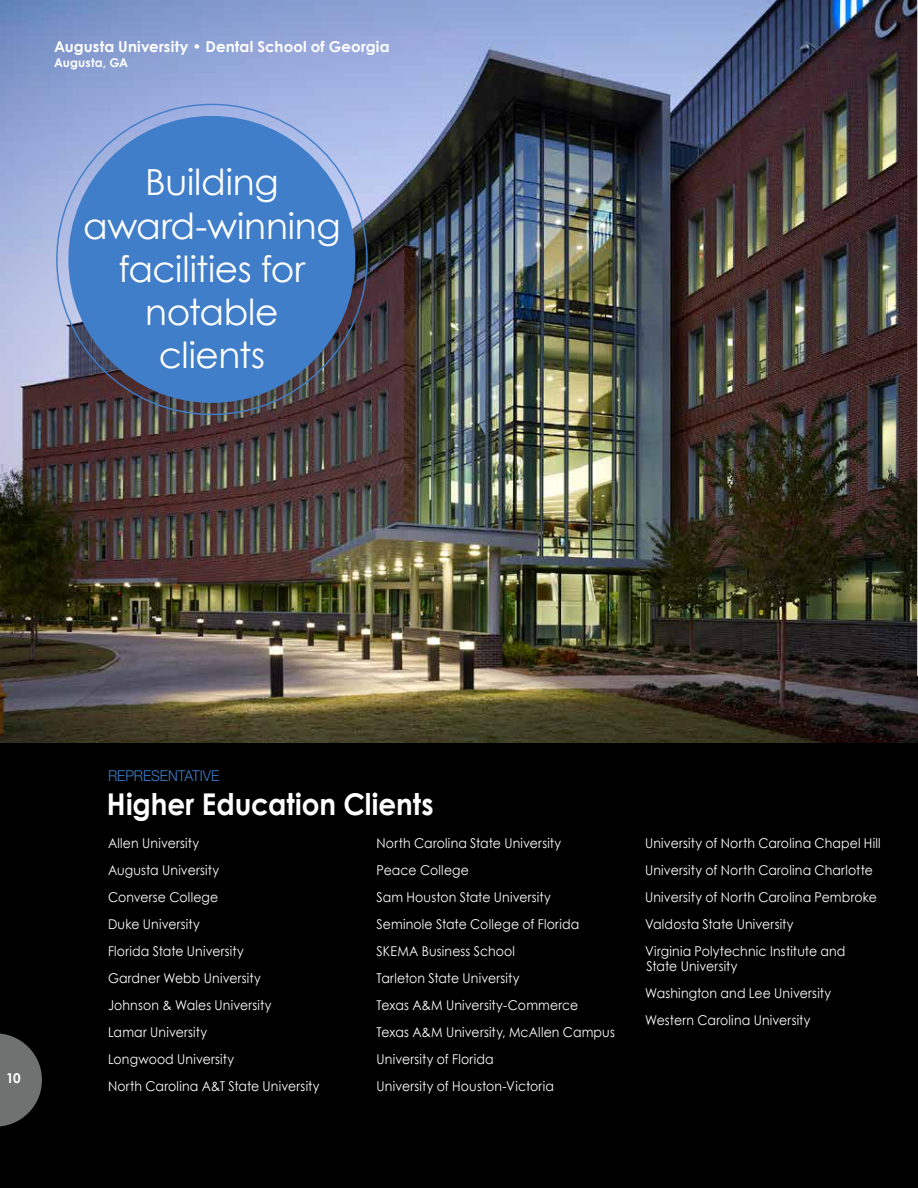
<style>
.page{position:relative;width:918px;height:1188px;background:#fff}
.page>*{position:absolute;margin:0;border:0;box-sizing:border-box;transform-origin:0 0}
.t1{font:36px/43.2px "Century Gothic";letter-spacing:-.01em;color:#fff;text-align:center}
.t2{font:700 30px "Century Gothic";color:#fff;scale:.93 1}
.t3{font:700 15px "Century Gothic";letter-spacing:.01em;color:#fff}
.t4{font:300 15px "Helvetica Neue LT Std";color:#407ec9;scale:.93 1}
.t5{font:13.5px/27px "Century Gothic";letter-spacing:.015em;color:#fff;scale:.93 1}
.t6{font:700 13.5px "Century Gothic";color:#fff}
.t7{font:700 12px "Century Gothic";letter-spacing:.01em;color:#fff}
</style>
<div class="page">
<img style="left:0;top:0;width:918px;height:743px">
<div style="left:0;top:743px;width:918px;height:445px;background:#000"></div>
<div style="left:68px;top:116px;width:287px;height:287px;background:#407ec9;border-radius:50%"></div>
<svg style="left:0;top:1033px;width:42px;height:94px"></svg>
<svg style="left:917px;top:0;width:1px;height:676px"></svg>
<p class="t3" style="left:54px;top:35px;width:337px">Augusta University • Dental School of Georgia</p>
<p class="t7" style="left:54px;top:53px;width:76px">Augusta, GA</p>
<h1 class="t1" style="left:83px;top:160px;width:259px">Building award-winning facilities for notable<br>clients</h1>
<p class="t6" style="left:6px;top:1067px;width:16px">10</p>
<p class="t4" style="left:108px;top:766px;width:121px">REPRESENTATIVE</p>
<h2 class="t2" style="left:107px;top:781px;width:353px">Higher Education Clients</h2>
<p class="t5" style="left:108px;top:829px;width:229px">Allen University<br>Augusta University<br>Converse College<br>Duke University<br>Florida State University<br>Gardner Webb University<br>Johnson &amp; Wales University<br>Lamar University<br>Longwood University<br>North Carolina A&amp;T State University</p>
<p class="t5" style="left:377px;top:829px;width:258px">North Carolina State University<br>Peace College<br>Sam Houston State University<br>Seminole State College of Florida<br>SKEMA Business School<br>Tarleton State University<br>Texas A&amp;M University-Commerce<br>Texas A&amp;M University, McAllen Campus<br>University of Florida<br>University of Houston-Victoria</p>
<p class="t5" style="left:645px;top:829px;width:255px">University of North Carolina Chapel Hill University of North Carolina Charlotte University of North Carolina Pembroke Valdosta State University<br>Virginia Polytechnic Institute and</p>
<p class="t5" style="left:645px;top:952px;width:202px">State University<br>Washington and Lee University<br>Western Carolina University</p>
</div>
